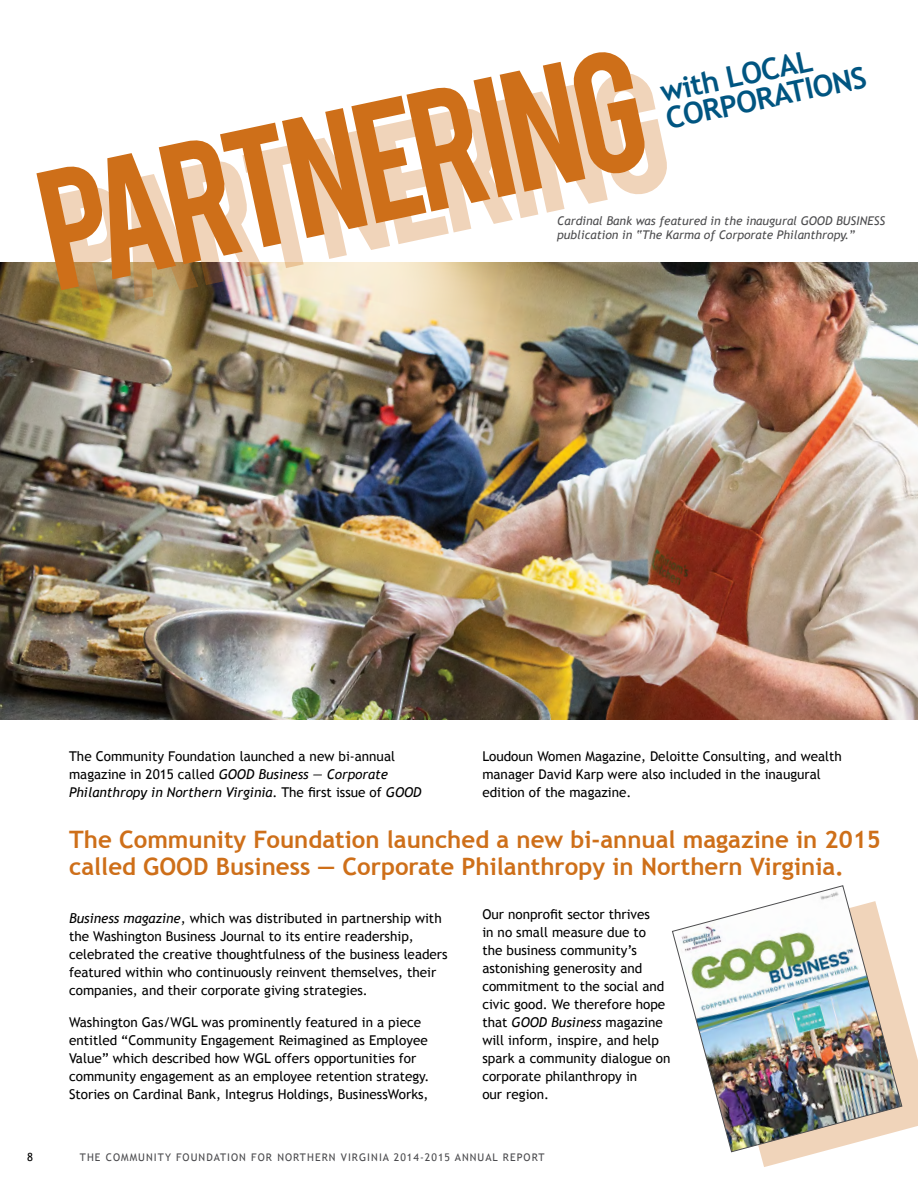
<style>
.page{position:relative;width:918px;height:1188px;background:#fff}
.page>*{position:absolute;margin:0;border:0;box-sizing:border-box;transform-origin:0 0}
.t1{font:134.25px "Bebas";color:#ce6f19}
.t2{font:700 29.55px/27.2px "Trebuchet MS";color:#005581}
.t3{font:700 24px/27px "Trebuchet MS";color:#ce6f19}
.t4{font:13.5px/18px "Trebuchet MS";color:#000}
.t5{font:italic 12px/14.4px "Trebuchet MS";color:#4d4d4f}
.t6{font:11.25px "Trebuchet MS";color:#000}
.t7{font:10.5px "Trebuchet MS";letter-spacing:.1em;color:#4a4a4d}
.s1{font-style:italic}
</style>
<div class="page">
<img style="left:0;top:262px;width:918px;height:458px">
<svg style="left:760px;top:1005px;width:158px;height:162px"></svg>
<img style="left:672px;top:885px;width:231px;height:268px">
<h1 class="t1" style="left:22px;top:137px;width:615px;rotate:-12deg">PARTNERING</h1>
<h2 class="t2" style="left:658px;top:79px;width:206px;rotate:-12deg">with LOCAL<br>CORPORATIONS</h2>
<h1 class="t1" style="left:45px;top:158px;width:615px;rotate:-12deg">PARTNERING</h1>
<p class="t5" style="left:557px;top:214px;width:330px">Cardinal Bank was featured in the inaugural GOOD BUSINESS publication in “The Karma of Corporate Philanthropy.”</p>
<p class="t4" style="left:69px;top:748px;width:354px">The Community Foundation launched a new bi-annual magazine in 2015 called <span class="s1">GOOD Business — Corporate<br>Philanthropy in Northern Virginia</span>. The first issue of <span class="s1">GOOD</span></p>
<p class="t4" style="left:482px;top:748px;width:361px">Loudoun Women Magazine, Deloitte Consulting, and wealth manager David Karp were also included in the inaugural edition of the magazine.</p>
<h3 class="t3" style="left:69px;top:826px;width:813px">The Community Foundation launched a new bi-annual magazine in 2015 called GOOD Business — Corporate Philanthropy in Northern Virginia.</h3>
<p class="t4" style="left:69px;top:910px;width:380px"><span class="s1">Business magazine</span>, which was distributed in partnership with the Washington Business Journal to its entire readership, celebrated the creative thoughtfulness of the business leaders featured within who continuously reinvent themselves, their companies, and their corporate giving strategies.</p>
<p class="t4" style="left:69px;top:1013px;width:362px">Washington Gas/WGL was prominently featured in a piece entitled “Community Engagement Reimagined as Employee Value” which described how WGL offers opportunities for community engagement as an employee retention strategy.<br>Stories on Cardinal Bank, Integrus Holdings, BusinessWorks,</p>
<p class="t4" style="left:482px;top:905px;width:190px">Our nonprofit sector thrives<br>in no small measure due to<br>the business community’s astonishing generosity and commitment to the social and civic good. We therefore hope that <span class="s1">GOOD Business</span> magazine will inform, inspire, and help spark a community dialogue on corporate philanthropy in<br>our region.</p>
<p class="t6" style="left:27px;top:1150px;width:7px">8</p>
<p class="t7" style="left:80px;top:1151px;width:466px">THE COMMUNITY FOUNDATION FOR NORTHERN VIRGINIA 2014-2015 ANNUAL REPORT</p>
</div>
